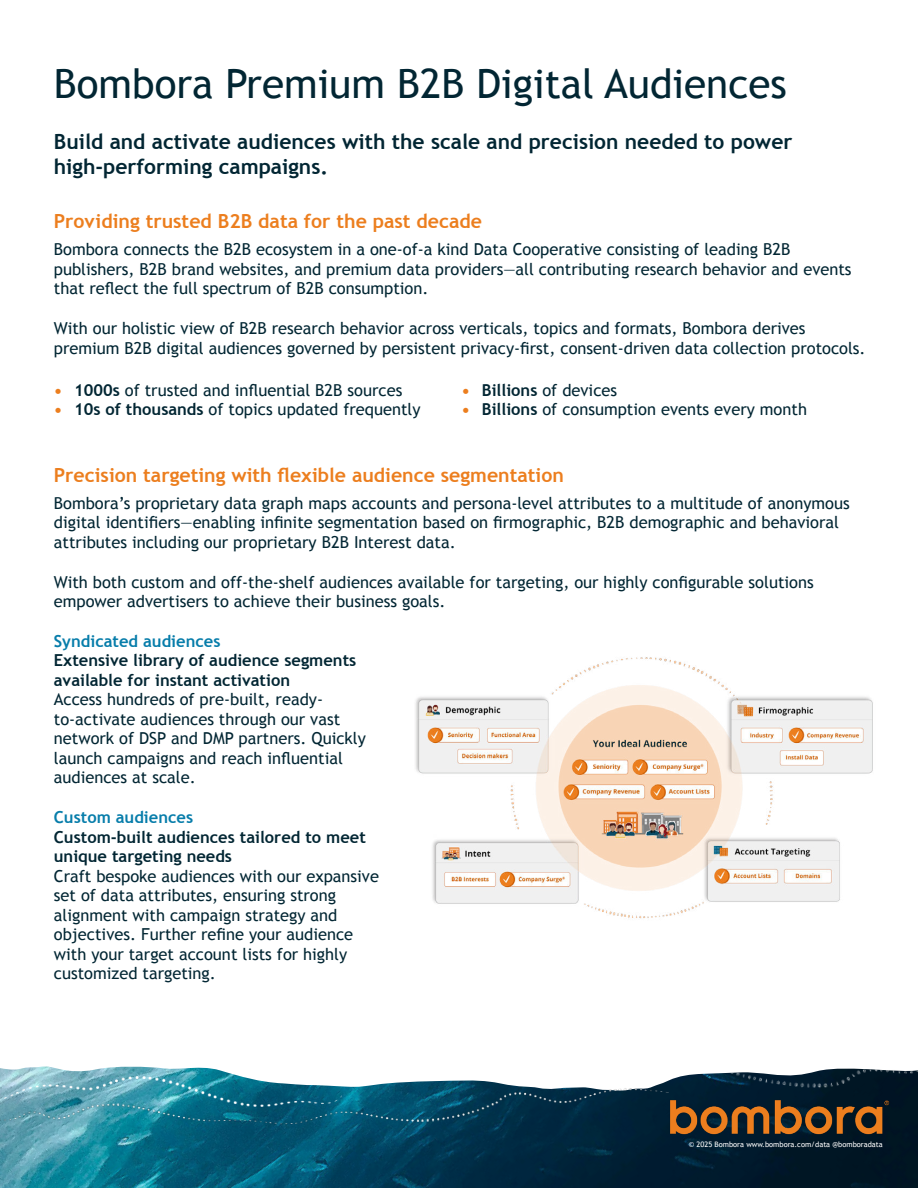
<style>
.page{position:relative;width:918px;height:1188px;background:#fff}
.page>*{position:absolute;margin:0;border:0;box-sizing:border-box;transform-origin:0 0}
.t1{font:40.5px "Trebuchet MS";color:#022633}
.t2{font:700 21px/25.2px "Trebuchet MS";color:#022633}
.t3{font:700 19.5px "Trebuchet MS";color:#ec7e1e}
.t4{font:16.5px/19.5px "Trebuchet MS";color:#022633}
.t5{font:700 16.5px/19.5px "Trebuchet MS";color:#022633}
.t6{font:700 16.5px "Trebuchet MS";color:#077daa}
.t7{font:7.5px "Trebuchet MS";color:#fff}
.s1{font-weight:700;color:#ec7e1e}
.s2{font-weight:700}
</style>
<div class="page">
<img style="left:0;top:1066px;width:918px;height:122px">
<img style="left:0;top:1080px;width:670px;height:60px">
<img style="left:0;top:1076px;width:341px;height:31px">
<img style="left:689px;top:1068px;width:229px;height:36px">
<img style="left:658px;top:1087px;width:239px;height:55px">
<img style="left:415px;top:657px;width:458px;height:262px">
<h1 class="t1" style="left:54px;top:66px;width:735px">Bombora Premium B2B Digital Audiences</h1>
<p class="t2" style="left:54px;top:131px;width:740px">Build and activate audiences with the scale and precision needed to power high-performing campaigns.</p>
<p class="t3" style="left:54px;top:214px;width:430px">Providing trusted B2B data for the past decade</p>
<p class="t4" style="left:54px;top:241px;width:799px">Bombora connects the B2B ecosystem in a one-of-a kind Data Cooperative consisting of leading B2B publishers, B2B brand websites, and premium data providers—all contributing research behavior and events that reflect the full spectrum of B2B consumption.</p>
<p class="t4" style="left:54px;top:320px;width:813px">With our holistic view of B2B research behavior across verticals, topics and formats, Bombora derives premium B2B digital audiences governed by persistent privacy-first, consent-driven data collection protocols.</p>
<p class="t4" style="left:54px;top:380px;width:350px"><span class="s1">•</span> <span class="s2">1000s</span> of trusted and influential B2B sources</p>
<p class="t4" style="left:54px;top:401px;width:368px"><span class="s1">•</span> <span class="s2">10s of thousands</span> of topics updated frequently</p>
<p class="t4" style="left:462px;top:381px;width:157px"><span class="s1">•</span> <span class="s2">Billions</span> of devices</p>
<p class="t4" style="left:462px;top:401px;width:347px"><span class="s1">•</span> <span class="s2">Billions</span> of consumption events every month</p>
<p class="t3" style="left:54px;top:462px;width:512px">Precision targeting with flexible audience segmentation</p>
<p class="t4" style="left:54px;top:494px;width:797px">Bombora’s proprietary data graph maps accounts and persona-level attributes to a multitude of anonymous digital identifiers—enabling infinite segmentation based on firmographic, B2B demographic and behavioral attributes including our proprietary B2B Interest data.</p>
<p class="t4" style="left:54px;top:572px;width:761px">With both custom and off-the-shelf audiences available for targeting, our highly configurable solutions empower advertisers to achieve their business goals.</p>
<p class="t6" style="left:54px;top:635px;width:168px">Syndicated audiences</p>
<p class="t5" style="left:54px;top:652px;width:304px">Extensive library of audience segments available for instant activation</p>
<p class="t4" style="left:54px;top:691px;width:314px">Access hundreds of pre-built, ready&shy;to-activate audiences through our vast network of DSP and DMP partners. Quickly launch campaigns and reach influential audiences at scale.</p>
<p class="t6" style="left:54px;top:811px;width:141px">Custom audiences</p>
<p class="t5" style="left:54px;top:828px;width:314px">Custom-built audiences tailored to meet unique targeting needs</p>
<p class="t4" style="left:54px;top:867px;width:327px">Craft bespoke audiences with our expansive set of data attributes, ensuring strong alignment with campaign strategy and objectives. Further refine your audience with your target account lists for highly customized targeting.</p>
<p class="t7" style="left:689px;top:1141px;width:195px">© 2025 Bombora www.bombora.com/data @bomboradata</p>
</div>
